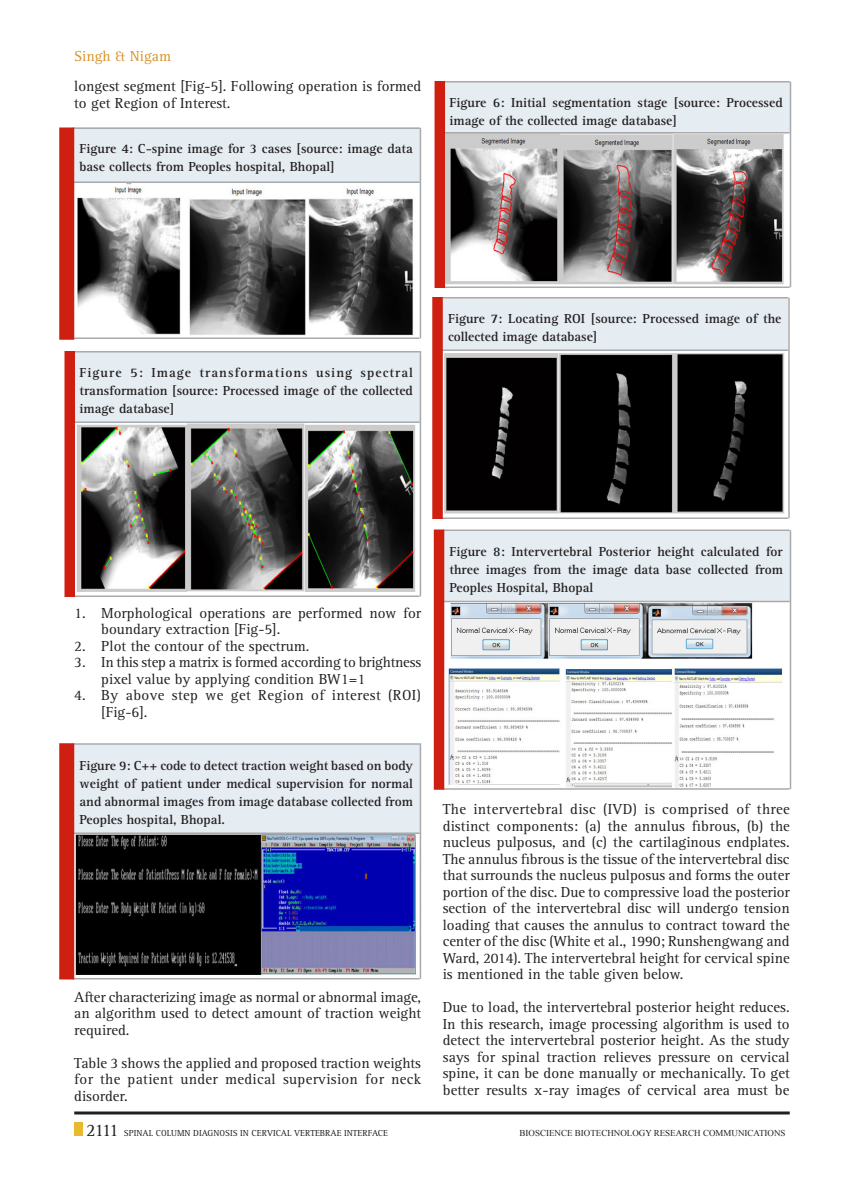
<style>
.page{position:relative;width:864px;height:1188px;background:#fff}
.page>*{position:absolute;margin:0;border:0;box-sizing:border-box;transform-origin:0 0}
.Body_text{font:15px/16.5px "Rotis Serif Std";color:#231f20;text-align:justify}
.Body_text-2{font:15px/16.5px "Rotis Serif Std";letter-spacing:.025em;color:#231f20}
.Body_text-3{font:15px "Rotis Serif Std";color:#d69429}
.Body_text-4{font:700 13.5px/18px "Rotis Serif Std";color:#231f20}
.t1{font:9px "Rotis Serif Std";color:#231f20}
.t2{font:9px "Times New Roman";color:#231f20}
.s1{font-size:18px}
</style>
<div class="page">
<div style="left:74px;top:1122px;width:9px;height:14px;background:#eaba2e"></div>
<hr style="left:74px;top:1112px;width:716px;height:2px;background:#231f20">
<img style="left:74px;top:183px;width:346px;height:155px">
<div style="left:73px;top:128px;width:347px;height:55px;background:#e5ecf2"></div>
<hr style="left:73px;top:182px;width:347px;height:1px;background:#a8aaad">
<hr style="left:73px;top:128px;width:347px;height:1px;background:#a8aaad">
<hr style="left:73px;top:338px;width:347px;height:1px;background:#a8aaad">
<hr style="left:420px;top:128px;width:1px;height:210px;background:#a8aaad">
<div style="left:59px;top:128px;width:15px;height:212px;background:#ce1f10"></div>
<img style="left:75px;top:423px;width:345px;height:173px">
<div style="left:73px;top:352px;width:347px;height:70px;background:#e5ecf2"></div>
<hr style="left:73px;top:351px;width:347px;height:1px;background:#a8aaad">
<hr style="left:73px;top:422px;width:347px;height:1px;background:#a8aaad">
<hr style="left:73px;top:596px;width:347px;height:1px;background:#a8aaad">
<hr style="left:420px;top:351px;width:1px;height:245px;background:#a8aaad">
<div style="left:64px;top:351px;width:11px;height:246px;background:#ce1f10"></div>
<img style="left:445px;top:134px;width:345px;height:152px">
<div style="left:443px;top:81px;width:347px;height:52px;background:#e5ecf2"></div>
<hr style="left:443px;top:81px;width:347px;height:1px;background:#a8aaad">
<hr style="left:443px;top:132px;width:347px;height:2px;background:#a8aaad">
<hr style="left:443px;top:286px;width:347px;height:2px;background:#a8aaad">
<hr style="left:790px;top:82px;width:1px;height:205px;background:#a8aaad">
<div style="left:435px;top:81px;width:10px;height:207px;background:#ce1f10"></div>
<img style="left:443px;top:353px;width:345px;height:165px">
<div style="left:441px;top:298px;width:347px;height:53px;background:#e5ecf2"></div>
<hr style="left:441px;top:297px;width:347px;height:1px;background:#a8aaad">
<hr style="left:441px;top:350px;width:347px;height:1px;background:#a8aaad">
<hr style="left:441px;top:518px;width:347px;height:1px;background:#a8aaad">
<hr style="left:788px;top:298px;width:2px;height:220px;background:#a8aaad">
<div style="left:432px;top:297px;width:11px;height:222px;background:#ce1f10"></div>
<img style="left:444px;top:602px;width:346px;height:186px">
<div style="left:443px;top:530px;width:347px;height:71px;background:#e5ecf2"></div>
<hr style="left:443px;top:530px;width:347px;height:1px;background:#a8aaad">
<hr style="left:443px;top:601px;width:347px;height:1px;background:#a8aaad">
<hr style="left:443px;top:788px;width:347px;height:2px;background:#a8aaad">
<hr style="left:790px;top:530px;width:1px;height:259px;background:#a8aaad">
<div style="left:434px;top:530px;width:10px;height:260px;background:#ce1f10"></div>
<img style="left:74px;top:834px;width:346px;height:144px">
<div style="left:73px;top:744px;width:347px;height:90px;background:#e5ecf2"></div>
<hr style="left:73px;top:832px;width:347px;height:2px;background:#a8aaad">
<hr style="left:73px;top:743px;width:347px;height:2px;background:#a8aaad">
<hr style="left:73px;top:978px;width:347px;height:2px;background:#a8aaad">
<hr style="left:420px;top:743px;width:1px;height:236px;background:#a8aaad">
<div style="left:59px;top:743px;width:15px;height:237px;background:#ce1f10"></div>
<p class="Body_text-3" style="left:74px;top:47px;width:98px">Singh &amp; Nigam</p>
<p class="Body_text" style="left:74px;top:79px;width:348px">longest segment [Fig-5]. Following operation is formed to get Region of Interest.</p>
<p class="Body_text-4" style="left:80px;top:140px;width:335px">Figure 4: C-spine image for 3 cases [source: image data base collects from Peoples hospital, Bhopal]</p>
<p class="Body_text-4" style="left:450px;top:93px;width:335px">Figure 6: Initial segmentation stage [source: Processed image of the collected image database]</p>
<p class="Body_text-4" style="left:80px;top:364px;width:335px;text-align:justify">Figure 5: Image transformations using spectral transformation [source: Processed image of the collected image database]</p>
<p class="Body_text-4" style="left:448px;top:310px;width:335px">Figure 7: Locating ROI [source: Processed image of the collected image database]</p>
<p class="Body_text" style="left:101px;top:605px;width:321px;text-indent:-27px">1. Morphological operations are performed now for boundary extraction [Fig-5].</p>
<p class="Body_text" style="left:74px;top:638px;width:237px">2. Plot the contour of the spectrum.</p>
<p class="Body_text" style="left:101px;top:655px;width:321px;text-indent:-27px">3. In this step a matrix is formed according to brightness pixel value by applying condition BW1=1</p>
<p class="Body_text-2" style="left:101px;top:688px;width:321px;text-indent:-27px">4. By above step we get Region of interest (ROI) [Fig-6].</p>
<p class="Body_text-4" style="left:80px;top:756px;width:335px;text-align:justify">Figure 9: C++ code to detect traction weight based on body weight of patient under medical supervision for normal and abnormal images from image database collected from Peoples hospital, Bhopal.</p>
<p class="Body_text" style="left:74px;top:989px;width:348px">After characterizing image as normal or abnormal image, an algorithm used to detect amount of traction weight required.</p>
<p class="Body_text" style="left:74px;top:1055px;width:349px">Table 3 shows the applied and proposed traction weights for the patient under medical supervision for neck disorder.</p>
<p class="Body_text-4" style="left:450px;top:543px;width:335px;text-align:justify">Figure 8: Intervertebral Posterior height calculated for three images from the image data base collected from Peoples Hospital, Bhopal</p>
<p class="Body_text" style="left:443px;top:802px;width:349px">The intervertebral disc (IVD) is comprised of three distinct components: (a) the annulus fibrous, (b) the nucleus pulposus, and (c) the cartilaginous endplates.<br>The annulus fibrous is the tissue of the intervertebral disc that surrounds the nucleus pulposus and forms the outer portion of the disc. Due to compressive load the posterior section of the intervertebral disc will undergo tension loading that causes the annulus to contract toward the center of the disc (White et al., 1990; Runshengwang and Ward, 2014). The intervertebral height for cervical spine is mentioned in the table given below.</p>
<p class="Body_text" style="left:443px;top:1000px;width:348px">Due to load, the intervertebral posterior height reduces.<br>In this research, image processing algorithm is used to detect the intervertebral posterior height. As the study says for spinal traction relieves pressure on cervical spine, it can be done manually or mechanically. To get better results x-ray images of cervical area must be</p>
<p class="t1" style="left:86px;top:1128px;width:182px"><span class="s1">2111</span> Spinal column diagnosis in cervical</p>
<p class="t1" style="left:294px;top:1128px;width:75px">vertebrae interfac</p>
<p class="t1" style="left:383px;top:1128px;width:6px">e</p>
<p class="t2" style="left:520px;top:1127px;width:267px">BIOSCIENCE BIOTECHNOLOGY RESEARCH COMMUNICATIONS</p>
</div>
